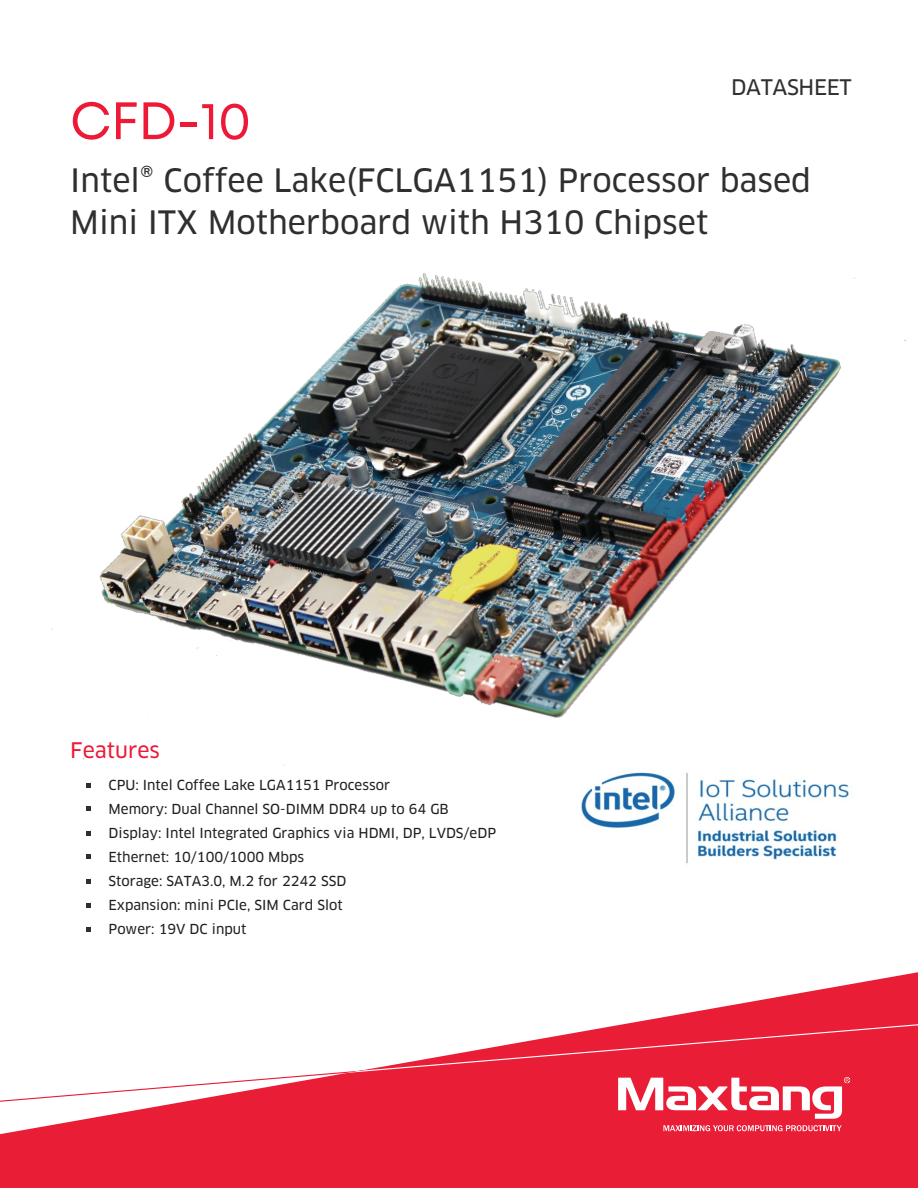
<style>
.page{position:relative;width:918px;height:1188px;background:#fff}
.page>*{position:absolute;margin:0;border:0;box-sizing:border-box;transform-origin:0 0}
.t1{font:52.5px "Mont";color:#ed1936}
.t2{font:31.5px/42px "Clan Pro News";color:#2f2f2f}
.t3{font:21px "Clan Pro News";letter-spacing:-.02em;color:#2f2f2f}
.t4{font:21px "Clan Pro News";color:#ed1936}
.t5{font:13.5px/24px "Clan Pro News";color:#221e1f}
</style>
<div class="page">
<img style="left:51px;top:273px;width:855px;height:659px">
<svg style="left:0;top:972px;width:918px;height:216px;fill:#ea1d37"></svg>
<svg style="left:0;top:1024px;width:340px;height:78px"></svg>
<svg style="left:340px;top:1024px;width:578px;height:95px"></svg>
<svg style="left:663px;top:1125px;width:179px;height:6px"></svg>
<svg style="left:86px;top:807px;width:4px;height:4px"></svg>
<svg style="left:86px;top:832px;width:4px;height:4px"></svg>
<svg style="left:86px;top:855px;width:4px;height:4px"></svg>
<svg style="left:86px;top:879px;width:4px;height:4px"></svg>
<svg style="left:86px;top:904px;width:4px;height:4px"></svg>
<svg style="left:86px;top:783px;width:4px;height:4px"></svg>
<svg style="left:86px;top:928px;width:4px;height:4px"></svg>
<img style="left:552px;top:758px;width:354px;height:127px">
<h1 class="t1" style="left:70px;top:87px;width:182px">CFD-10</h1>
<h3 class="t3" style="left:731px;top:75px;width:122px">DATASHEET</h3>
<h2 class="t2" style="left:70px;top:159px;width:742px">Intel® Coffee Lake(FCLGA1151) Processor based<br>Mini ITX Motherboard with H310 Chipset</h2>
<h3 class="t4" style="left:70px;top:738px;width:91px">Features</h3>
<p class="t5" style="left:109px;top:773px;width:389px">CPU: Intel Coffee Lake LGA1151 Processor<br>Memory: Dual Channel SO-DIMM DDR4 up to 64 GB Display: Intel Integrated Graphics via HDMI, DP, LVDS/eDP Ethernet: 10/100/1000 Mbps<br>Storage: SATA3.0, M.2 for 2242 SSD<br>Expansion: mini PCIe, SIM Card Slot<br>Power: 19V DC input</p>
</div>
